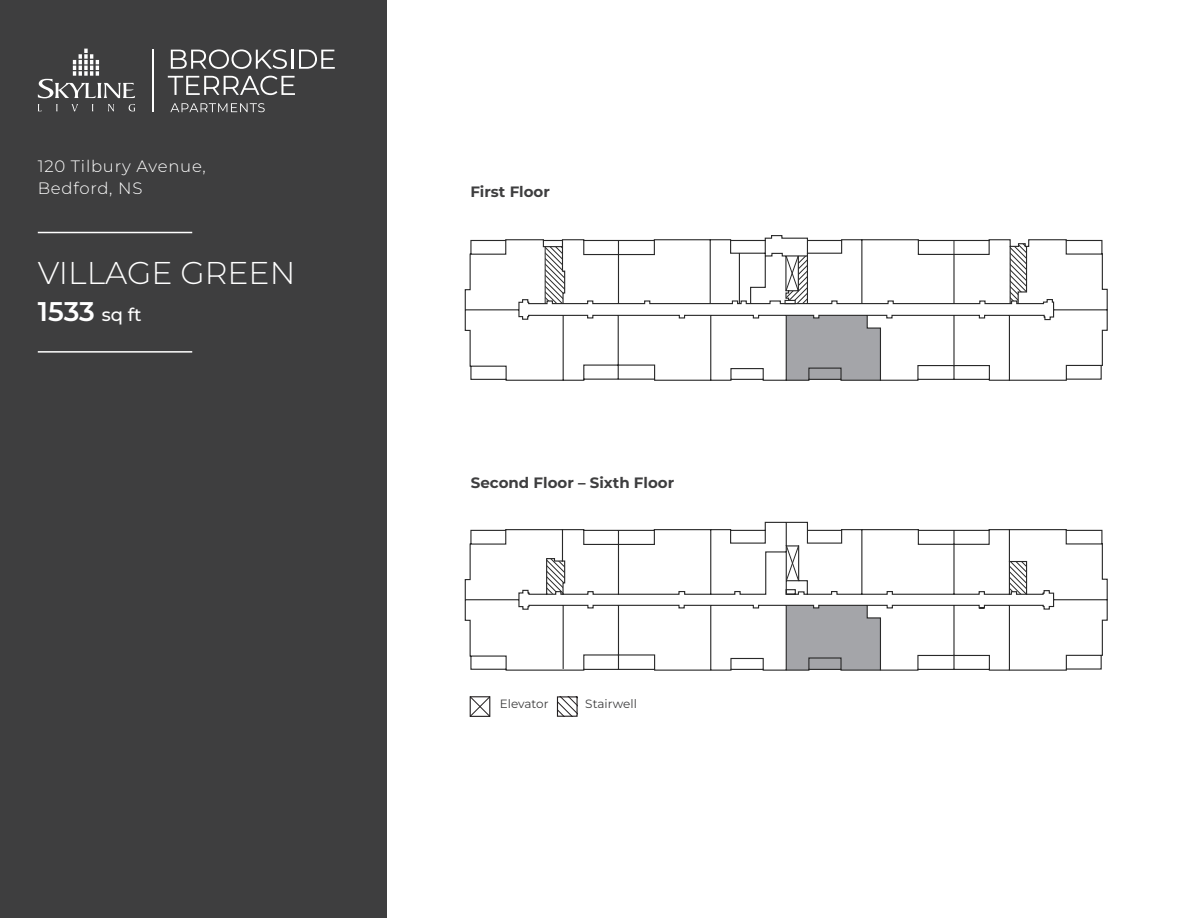
<style>
.page{position:relative;width:1188px;height:918px;background:#fff}
.page>*{position:absolute;margin:0;border:0;box-sizing:border-box;transform-origin:0 0}
.t1{font:300 31.5px "Montserrat";color:#fff}
.t2{font:600 27px "Montserrat";color:#fff}
.t3{font:300 16.5px "Montserrat";letter-spacing:.045em;color:#fff}
.t4{font:700 15px "Montserrat";color:#3e3e3f}
.t5{font:12px "Montserrat";color:#3e3e3f}
.s1{font-weight:500;font-size:18px}
</style>
<div class="page">
<div style="left:0;top:0;width:386px;height:918px;background:#3e3e3f"></div>
<svg style="left:171px;top:49px;width:122px;height:20px"></svg>
<svg style="left:299px;top:50px;width:36px;height:19px"></svg>
<svg style="left:168px;top:76px;width:127px;height:19px"></svg>
<svg style="left:38px;top:104px;width:4px;height:7px"></svg>
<svg style="left:56px;top:104px;width:2px;height:7px"></svg>
<svg style="left:72px;top:104px;width:6px;height:7px"></svg>
<svg style="left:108px;top:104px;width:6px;height:7px"></svg>
<svg style="left:129px;top:104px;width:6px;height:7px"></svg>
<svg style="left:38px;top:49px;width:97px;height:49px"></svg>
<svg style="left:170px;top:103px;width:95px;height:9px"></svg>
<hr style="left:152px;top:49px;width:2px;height:62px;background:#fff">
<hr style="left:38px;top:232px;width:154px;height:1px;background:#fff">
<hr style="left:38px;top:351px;width:154px;height:2px;background:#fff">
<svg style="left:559px;top:698px;width:17px;height:17px"></svg>
<div style="left:557px;top:696px;width:21px;height:21px;border:1px solid #231f20"></div>
<svg style="left:472px;top:698px;width:16px;height:17px"></svg>
<div style="left:470px;top:696px;width:20px;height:21px;border:1px solid #231f20"></div>
<svg style="left:464px;top:235px;width:644px;height:146px"></svg>
<hr style="left:545px;top:247px;width:1px;height:57px;background:#292929">
<svg style="left:954px;top:241px;width:1px;height:14px"></svg>
<svg style="left:464px;top:521px;width:644px;height:150px"></svg>
<p class="t3" style="left:38px;top:155px;width:170px">120 Tilbury Avenue,</p>
<p class="t3" style="left:38px;top:177px;width:106px">Bedford, NS</p>
<p class="t1" style="left:38px;top:252px;width:259px">VILLAGE GREEN</p>
<p class="t2" style="left:38px;top:293px;width:105px">1533 <span class="s1">sq ft</span></p>
<p class="t4" style="left:470px;top:182px;width:81px">First Floor</p>
<p class="t4" style="left:471px;top:473px;width:205px">Second Floor – Sixth Floor</p>
<p class="t5" style="left:500px;top:695px;width:50px">Elevator</p>
<p class="t5" style="left:585px;top:695px;width:53px">Stairwell</p>
</div>
